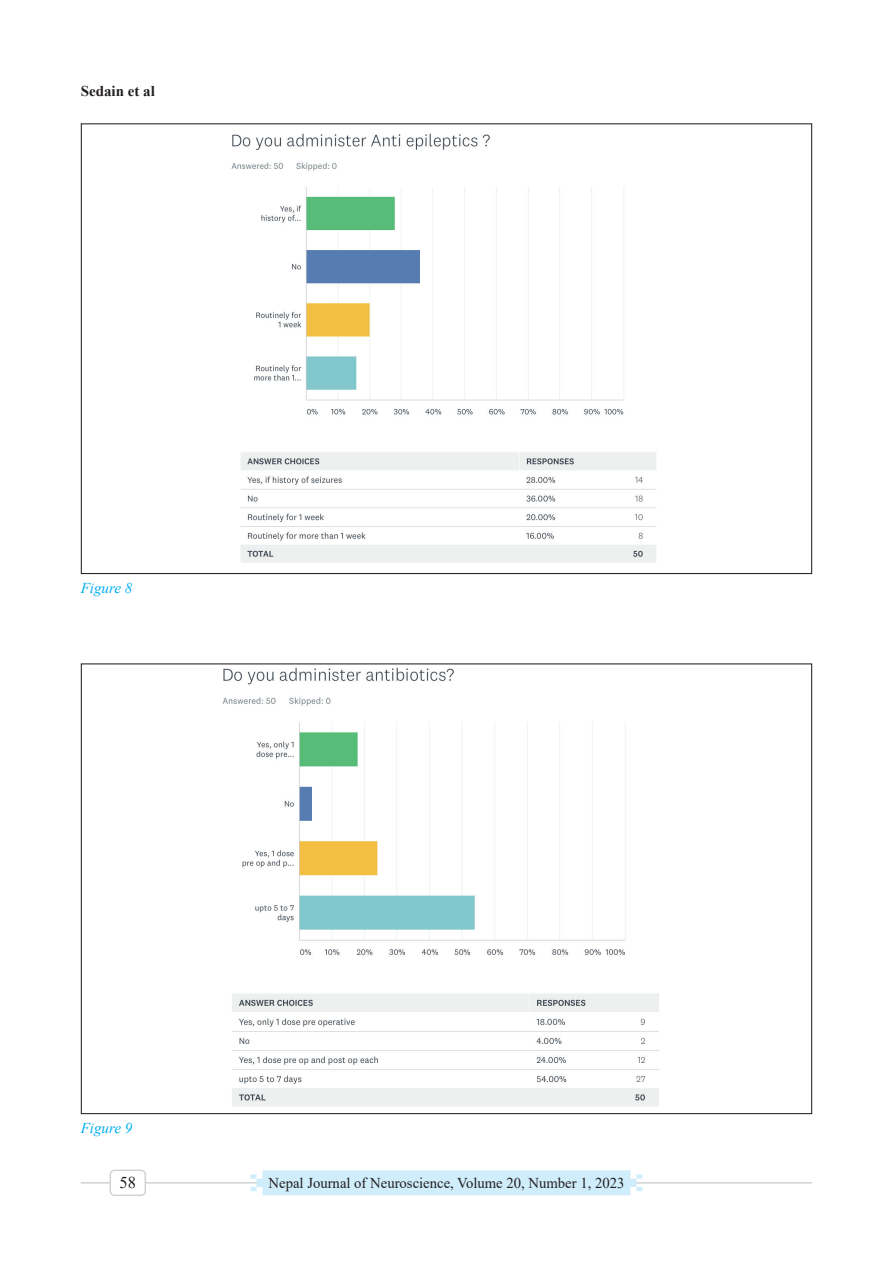
<style>
.page{position:relative;width:893px;height:1263px;background:#fff}
.page>*{position:absolute;margin:0;border:0;box-sizing:border-box;transform-origin:0 0}
.t1{font:16.5px "Times New Roman";color:#231f20}
.t2{font:15px "Times New Roman";color:#231f20}
.t3{font:italic 15px "Times New Roman";color:#00aeef}
.t4{font:700 15px "Times New Roman";color:#231f20}
</style>
<div class="page">
<hr style="left:81px;top:1182px;width:731px;height:1px;background:#d1d2d4">
<svg style="left:244px;top:1170px;width:404px;height:25px;background:#d2eefb"></svg>
<div style="left:110px;top:1170px;width:35px;height:25px;background:#fff;border-radius:4px"></div>
<div style="left:110px;top:1169px;width:36px;height:27px;border:2px solid #d1d2d4;border-radius:4px"></div>
<img style="left:231px;top:133px;width:426px;height:430px">
<img style="left:222px;top:667px;width:437px;height:439px">
<p class="t4" style="left:81px;top:80px;width:76px">Sedain et al</p>
<p class="t3" style="left:81px;top:578px;width:53px">Figure 8</p>
<p class="t3" style="left:81px;top:1118px;width:53px">Figure 9</p>
<p class="t1" style="left:120px;top:1171px;width:18px">58</p>
<p class="t2" style="left:269px;top:1173px;width:357px">Nepal Journal of Neuroscience, Volume 20, Number 1, 2023</p>
</div>
